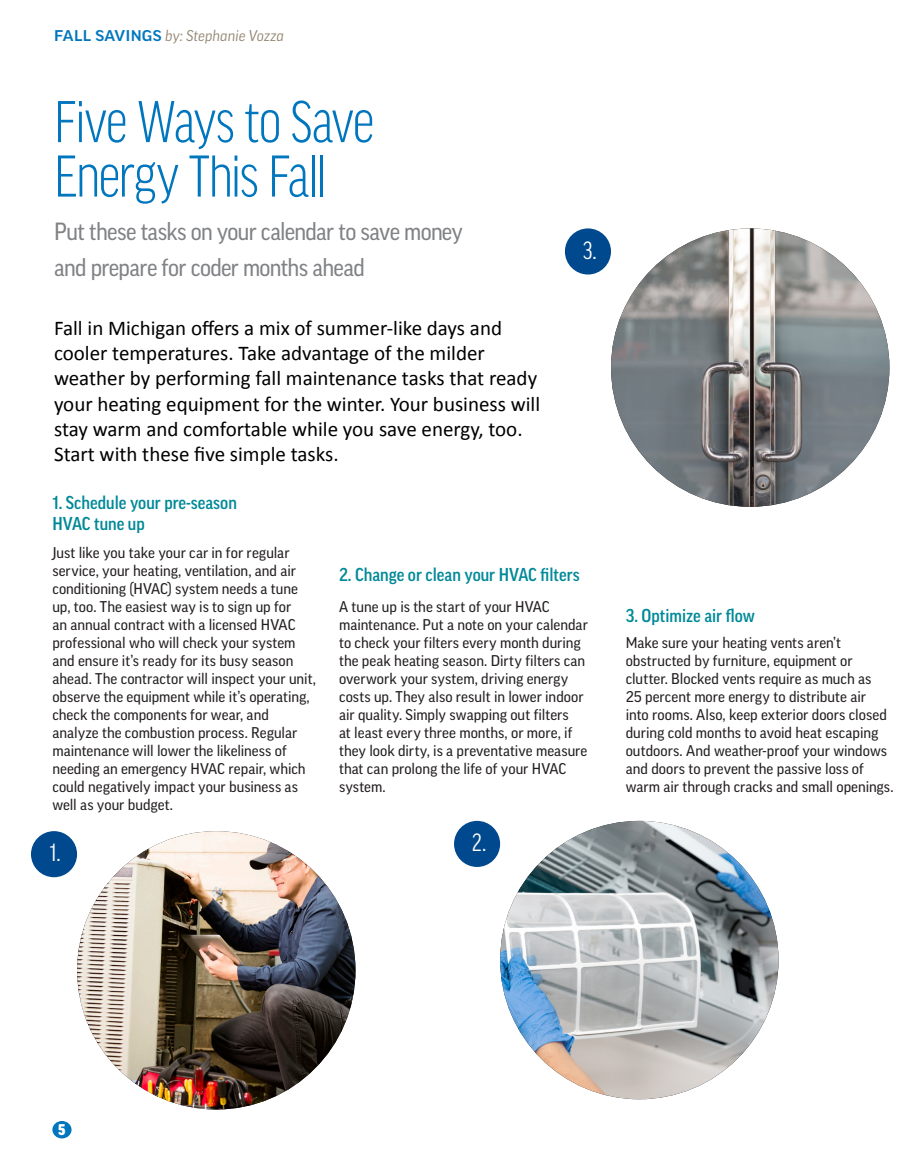
<style>
.page{position:relative;width:905px;height:1175px;background:#fff}
.page>*{position:absolute;margin:0;border:0;box-sizing:border-box;transform-origin:0 0}
.Headlines{font:300 condensed 63px/54.4px "Good Headline Pro";letter-spacing:-.03em;color:#0076be;scale:.96 1}
.Headlines-2{font:24px/36px "Good Pro News";letter-spacing:-.03em;color:#808285;scale:.95 1}
.callout_hour{font:condensed 24px "Good Pro";color:#fff}
.Body{font:21px/25.2px "Calibri";color:#000}
.subhead{font:500 18px/21px "Good Pro Narr";color:#008998}
.Body_Copy_TOM_P{font:15px/18px "Good Pro News";color:#231f20}
.Subheads{font:italic 15px "Good Pro";letter-spacing:.005em;color:#938571}
.Subheads-2{font:15px "Good Pro Narr Ultra";color:#fff}
.s1{font-weight:500;font-style:normal;font-stretch:expanded;color:#0076be}
</style>
<div class="page">
<div style="left:52px;top:1121px;width:19px;height:17px;background:#0076be;border-radius:50%"></div>
<div style="left:31px;top:831px;width:46px;height:46px;background:#01498e;border-radius:50%"></div>
<div style="left:454px;top:821px;width:46px;height:46px;background:#01498e;border-radius:50%"></div>
<div style="left:565px;top:228px;width:46px;height:46px;background:#01498e;border-radius:50%"></div>
<img style="left:77px;top:831px;width:278px;height:278px;border-radius:139px">
<img style="left:500px;top:821px;width:278px;height:278px;border-radius:139px">
<img style="left:611px;top:228px;width:278px;height:279px;border-radius:139px">
<p class="Subheads" style="left:54px;top:27px;width:231px"><span class="s1">FALL SAVINGS</span> by: Stephanie Vozza</p>
<p class="Headlines" style="left:54px;top:95px;width:335px">Five Ways to Save<br>Energy This Fall</p>
<p class="Headlines-2" style="left:54px;top:213px;width:432px">Put these tasks on your calendar to save money and prepare for coder months ahead</p>
<p class="Body" style="left:54px;top:315px;width:449px">Fall in Michigan offers a mix of summer-like days and</p>
<p class="Body" style="left:54px;top:340px;width:432px">cooler temperatures. Take advantage of the milder</p>
<p class="Body" style="left:54px;top:365px;width:487px">weather by performing fall maintenance tasks that ready your heating equipment for the winter. Your business will stay warm and comfortable while you save energy, too.<br>Start with these five simple tasks.</p>
<p class="subhead" style="left:52px;top:492px;width:186px">1. Schedule your pre-season<br>HVAC tune up</p>
<p class="callout_hour" style="left:582px;top:236px;width:15px">3.</p>
<p class="Body_Copy_TOM_P" style="left:52px;top:544px;width:265px">Just like you take your car in for regular service, your heating, ventilation, and air conditioning (HVAC) system needs a tune up, too. The easiest way is to sign up for<br>an annual contract with a licensed HVAC professional who will check your system and ensure it’s ready for its busy season ahead. The contractor will inspect your unit, observe the equipment while it’s operating, check the components for wear, and analyze the combustion process. Regular maintenance will lower the likeliness of needing an emergency HVAC repair, which could negatively impact your business as well as your budget.</p>
<p class="callout_hour" style="left:50px;top:839px;width:12px">1.</p>
<p class="subhead" style="left:339px;top:563px;width:242px">2. Change or clean your HVAC filters</p>
<p class="Body_Copy_TOM_P" style="left:339px;top:598px;width:250px">A tune up is the start of your HVAC maintenance. Put a note on your calendar to check your filters every month during the peak heating season. Dirty filters can overwork your system, driving energy costs up. They also result in lower indoor air quality. Simply swapping out filters<br>at least every three months, or more, if they look dirty, is a preventative measure that can prolong the life of your HVAC system.</p>
<p class="subhead" style="left:625px;top:605px;width:131px">3. Optimize air flow</p>
<p class="Body_Copy_TOM_P" style="left:625px;top:634px;width:269px">Make sure your heating vents aren’t obstructed by furniture, equipment or clutter. Blocked vents require as much as<br>25 percent more energy to distribute air<br>into rooms. Also, keep exterior doors closed during cold months to avoid heat escaping outdoors. And weather-proof your windows and doors to prevent the passive loss of warm air through cracks and small openings.</p>
<p class="callout_hour" style="left:472px;top:829px;width:16px">2.</p>
<p class="Subheads-2" style="left:58px;top:1121px;width:9px">5</p>
</div>
